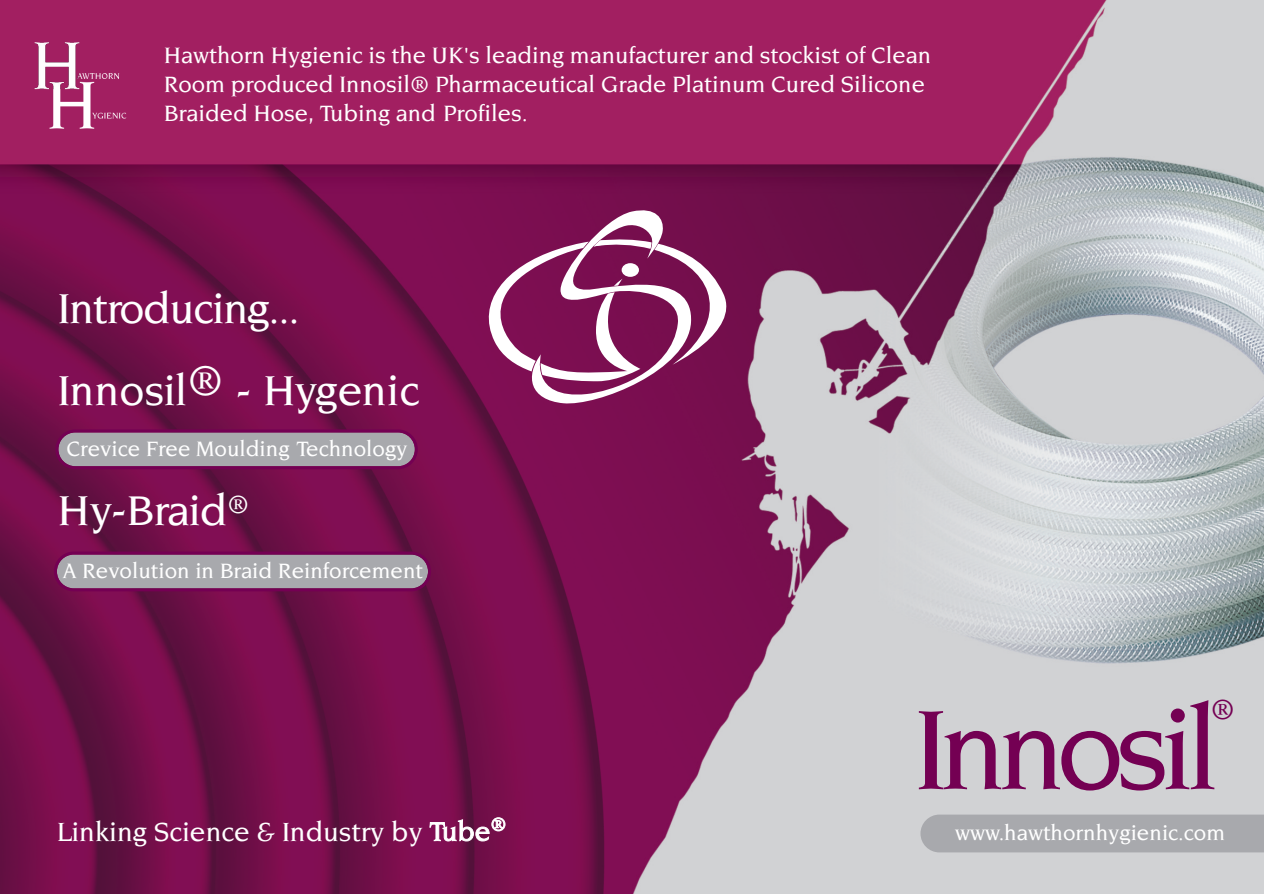
<style>
.page{position:relative;width:1264px;height:894px;background:#fff}
.page>*{position:absolute;margin:0;border:0;box-sizing:border-box;transform-origin:0 0}
.t1{font:500 121.05px "Novarese";letter-spacing:-.07em;color:#740053}
.t2{font:500 45px/81.4px "Novarese";letter-spacing:-.025em;color:#fff}
.t3{font:500 30px "Novarese";color:#740053}
.t4{font:500 28.35px "Novarese";color:#fff}
.t5{font:500 24px/29px "Novarese";color:#fff}
.t6{font:500 22.5px "Novarese";color:#fff}
</style>
<div class="page">
<img style="left:0;top:0;width:1263px;height:893px">
<svg style="left:55px;top:429px;width:363px;height:40px;background:#9d889a"></svg>
<svg style="left:54px;top:551px;width:377px;height:40px;background:#9d889a"></svg>
<div style="left:920px;top:814px;width:343px;height:38px;background:#a8a9ad"></div>
<svg style="left:482px;top:210px;width:245px;height:196px"></svg>
<img style="left:26px;top:32px;width:108px;height:108px">
<p class="t5" style="left:164px;top:40px;width:768px">Hawthorn Hygienic is the UK's leading manufacturer and stockist of Clean<br>Room produced Innosil® Pharmaceutical Grade Platinum Cured Silicone<br>Braided Hose, Tubing and Profiles.</p>
<h2 class="t2" style="left:58px;top:267px;width:363px">Introducing...<br>Innosil® - Hygenic</h2>
<p class="t6" style="left:66px;top:436px;width:342px">Crevice Free Moulding Technology</p>
<h2 class="t2" style="left:57px;top:469px;width:193px">Hy-Braid<sup>®</sup></h2>
<p class="t6" style="left:63px;top:558px;width:362px">A Revolution in Braid Reinforcement</p>
<p class="t4" style="left:57px;top:815px;width:451px">Linking Science &amp; Industry by Tube<sup>®</sup></p>
<h1 class="t1" style="left:913px;top:681px;width:307px">Innosil</h1>
<p class="t3" style="left:1210px;top:692px;width:25px">®</p>
<p class="t6" style="left:954px;top:820px;width:271px">www.hawthornhygienic.com</p>
</div>
